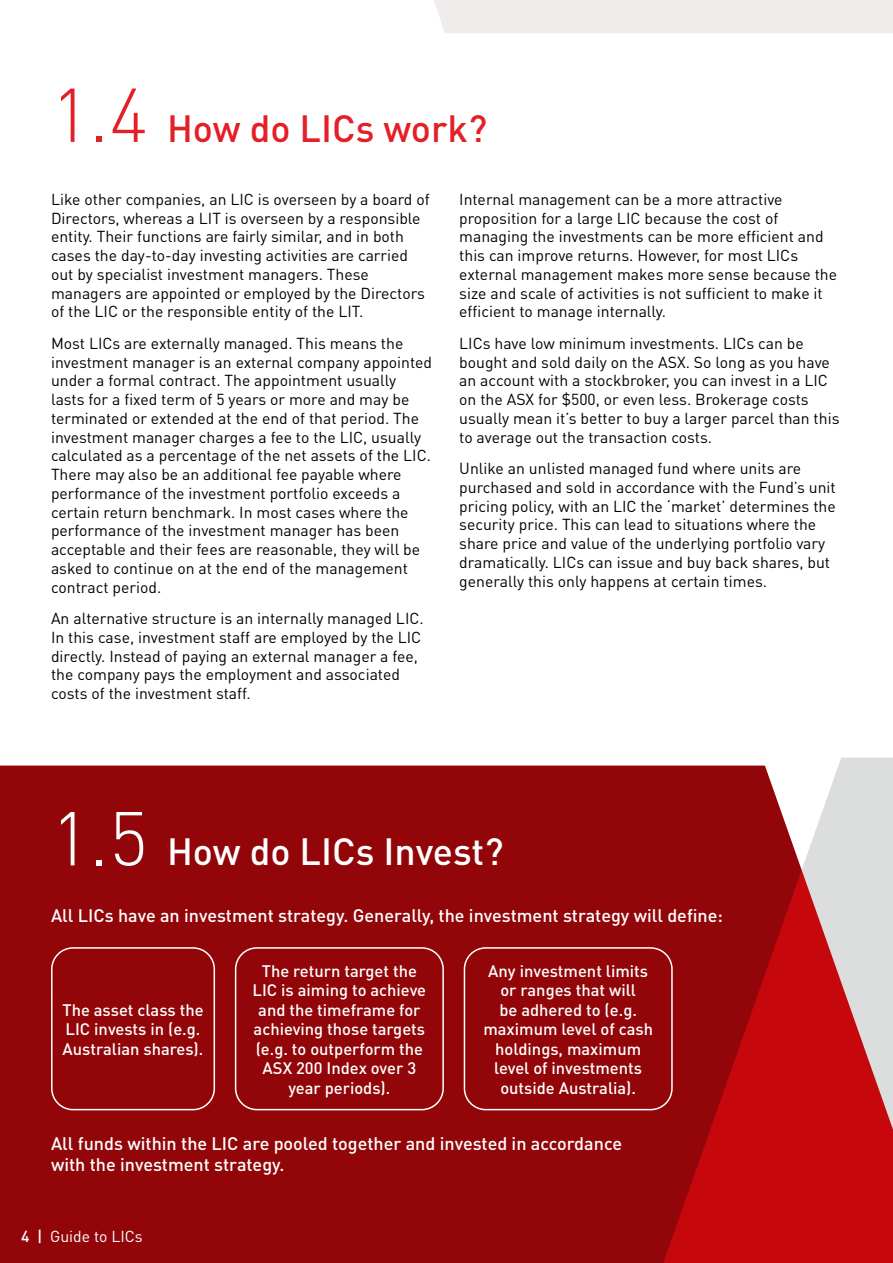
<style>
.page{position:relative;width:893px;height:1263px;background:#fff}
.page>*{position:absolute;margin:0;border:0;box-sizing:border-box;transform-origin:0 0}
.t1{font:500 37.5px "DIN Pro";color:#fff}
.t2{font:500 37.5px "DIN Pro";color:#e31f27}
.t3{font:500 18px/21px "DIN Pro";color:#fff}
.t4{font:500 16.5px/19.5px "DIN Pro";color:#fff;text-align:center}
.t5{font:15.75px/18.8px "DIN Pro";color:#000}
.t6{font:15.75px "DIN Pro";color:#fff}
.s1{font-weight:300;font-size:75px}
.s2{font-weight:500}
</style>
<div class="page">
<div style="left:0;top:765px;width:662px;height:498px;background:#920609"></div>
<svg style="left:662px;top:758px;width:231px;height:505px;background:#ba3639"></svg>
<div style="left:434px;top:0;width:459px;height:33px;background:#efeceb"></div>
<div style="left:51px;top:947px;width:164px;height:163px;border:2px solid #fff;border-radius:21px"></div>
<div style="left:235px;top:947px;width:209px;height:163px;border:2px solid #fff;border-radius:21px"></div>
<div style="left:464px;top:947px;width:209px;height:163px;border:2px solid #fff;border-radius:21px"></div>
<h1 class="t2" style="left:51px;top:103px;width:438px"><span class="s1">1.4</span> How do LICs work?</h1>
<p class="t5" style="left:51px;top:189px;width:380px">Like other companies, an LIC is overseen by a board of Directors, whereas a LIT is overseen by a responsible entity. Their functions are fairly similar, and in both cases the day-to-day investing activities are carried out by specialist investment managers. These managers are appointed or employed by the Directors of the LIC or the responsible entity of the LIT.</p>
<p class="t5" style="left:51px;top:333px;width:383px">Most LICs are externally managed. This means the investment manager is an external company appointed under a formal contract. The appointment usually lasts for a fixed term of 5 years or more and may be terminated or extended at the end of that period. The investment manager charges a fee to the LIC, usually calculated as a percentage of the net assets of the LIC.<br>There may also be an additional fee payable where performance of the investment portfolio exceeds a certain return benchmark. In most cases where the performance of the investment manager has been acceptable and their fees are reasonable, they will be asked to continue on at the end of the management contract period.</p>
<p class="t5" style="left:51px;top:608px;width:374px">An alternative structure is an internally managed LIC.<br>In this case, investment staff are employed by the LIC directly. Instead of paying an external manager a fee, the company pays the employment and associated costs of the investment staff.</p>
<p class="t5" style="left:459px;top:189px;width:379px">Internal management can be a more attractive proposition for a large LIC because the cost of managing the investments can be more efficient and this can improve returns. However, for most LICs external management makes more sense because the size and scale of activities is not sufficient to make it efficient to manage internally.</p>
<p class="t5" style="left:459px;top:333px;width:382px">LICs have low minimum investments. LICs can be bought and sold daily on the ASX. So long as you have an account with a stockbroker, you can invest in a LIC on the ASX for $500, or even less. Brokerage costs usually mean it’s better to buy a larger parcel than this to average out the transaction costs.</p>
<p class="t5" style="left:459px;top:458px;width:378px">Unlike an unlisted managed fund where units are purchased and sold in accordance with the Fund’s unit pricing policy, with an LIC the ‘market’ determines the security price. This can lead to situations where the share price and value of the underlying portfolio vary dramatically. LICs can issue and buy back shares, but generally this only happens at certain times.</p>
<h1 class="t1" style="left:51px;top:826px;width:454px"><span class="s1">1.5</span> How do LICs Invest?</h1>
<p class="t3" style="left:51px;top:904px;width:673px">All LICs have an investment strategy. Generally, the investment strategy will define:</p>
<p class="t4" style="left:62px;top:999px;width:143px;text-align:left">The asset class the<br>LIC invests in (e.g.<br>Australian shares).</p>
<p class="t4" style="left:253px;top:960px;width:175px">The return target the<br>LIC is aiming to achieve and the timeframe for achieving those targets (e.g. to outperform the<br>ASX 200 Index over 3 year periods).</p>
<p class="t4" style="left:483px;top:960px;width:171px">Any investment limits or ranges that will<br>be adhered to (e.g. maximum level of cash holdings, maximum level of investments outside Australia).</p>
<p class="t3" style="left:51px;top:1132px;width:573px">All funds within the LIC are pooled together and invested in accordance with the investment strategy.</p>
<p class="t6" style="left:21px;top:1225px;width:123px"><span class="s2">4 |</span> Guide to LICs</p>
</div>
